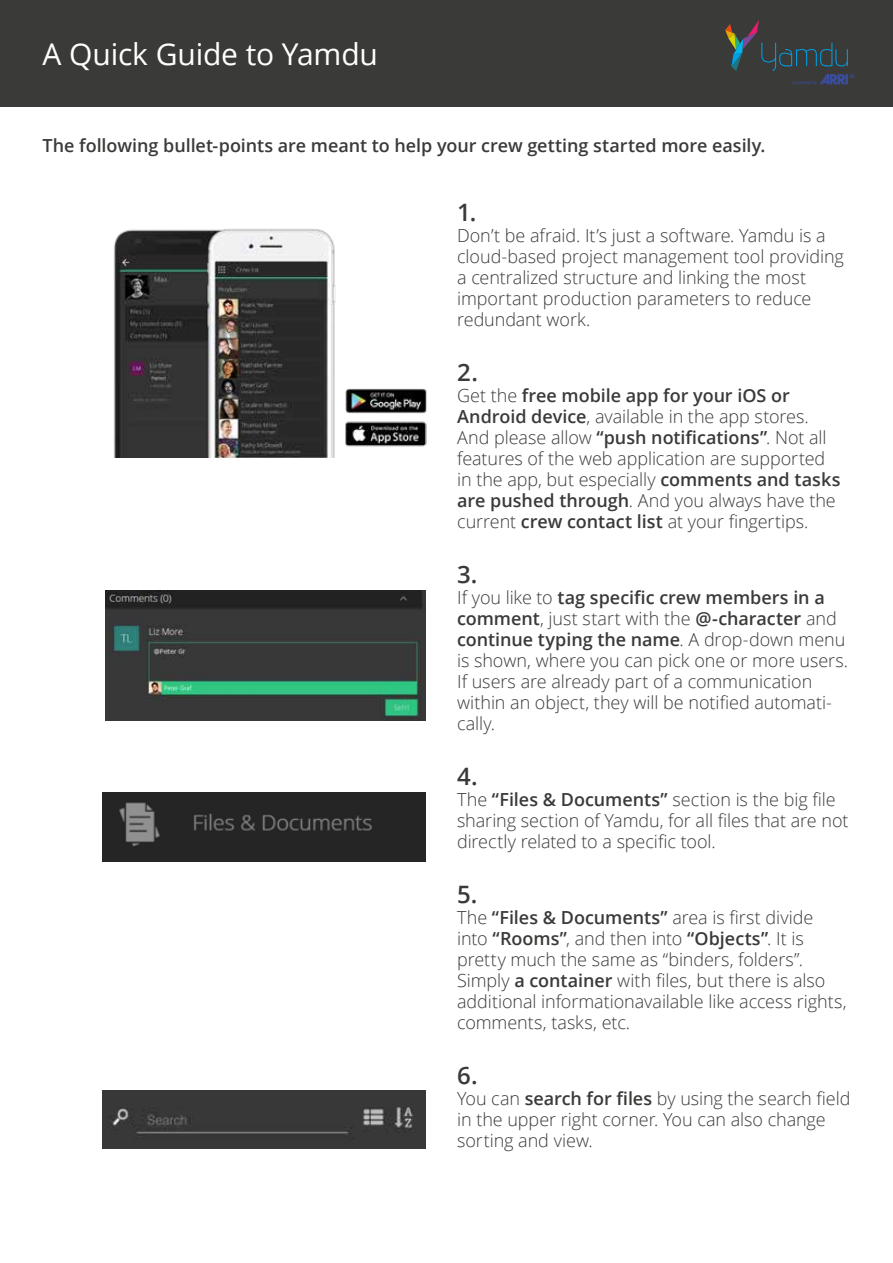
<style>
.page{position:relative;width:893px;height:1263px;background:#fff}
.page>*{position:absolute;margin:0;border:0;box-sizing:border-box;transform-origin:0 0}
.t1{font:30px "Open Sans";letter-spacing:-.01em;color:#fff}
.t2{font:600 24px "Open Sans";color:#3a3a39}
.t3{font:300 18px/21px "Open Sans";letter-spacing:-.005em;color:#3a3a39}
.t4{font:600 18px "Open Sans";letter-spacing:-.005em;color:#3a3a39}
.t5{font:4.95px "Myriad Pro";letter-spacing:-.005em;color:#3a4d9d}
.s1{font-weight:600}
</style>
<div class="page">
<img style="left:106px;top:590px;width:319px;height:130px">
<img style="left:114px;top:228px;width:313px;height:230px">
<img style="left:103px;top:792px;width:322px;height:69px">
<img style="left:103px;top:1091px;width:322px;height:58px">
<div style="left:0;top:0;width:893px;height:106px;background:#3a3a39"></div>
<svg style="left:725px;top:20px;width:129px;height:64px"></svg>
<h1 class="t1" style="left:43px;top:34px;width:337px">A Quick Guide to Yamdu</h1>
<p class="t4" style="left:43px;top:133px;width:724px">The following bullet-points are meant to help your crew getting started more easily.</p>
<p class="t5" style="left:793px;top:80px;width:26px">powered by</p>
<h2 class="t2" style="left:457px;top:196px;width:21px">1.</h2>
<p class="t3" style="left:457px;top:225px;width:388px">Don’t be afraid. It’s just a software. Yamdu is a cloud-based project management tool providing a centralized structure and linking the most important production parameters to reduce redundant work.</p>
<h2 class="t2" style="left:457px;top:356px;width:22px">2.</h2>
<p class="t3" style="left:457px;top:385px;width:385px">Get the <span class="s1">free mobile app for your iOS or Android device</span>, available in the app stores.<br>And please allow <span class="s1">“push notifications”</span>. Not all features of the web application are supported in the app, but especially <span class="s1">comments and tasks are pushed through</span>. And you always have the current <span class="s1">crew contact list</span> at your fingertips.</p>
<h2 class="t2" style="left:457px;top:558px;width:22px">3.</h2>
<p class="t3" style="left:457px;top:587px;width:393px">If you like to <span class="s1">tag specific crew members in a comment</span>, just start with the <span class="s1">@-character</span> and <span class="s1">continue typing the name</span>. A drop-down menu is shown, where you can pick one or more users.<br>If users are already part of a communication within an object, they will be notified automati&shy;cally.</p>
<h2 class="t2" style="left:457px;top:760px;width:22px">4.</h2>
<p class="t3" style="left:457px;top:789px;width:393px">The <span class="s1">“Files &amp; Documents”</span> section is the big file sharing section of Yamdu, for all files that are not directly related to a specific tool.</p>
<h2 class="t2" style="left:457px;top:878px;width:22px">5.</h2>
<p class="t3" style="left:457px;top:907px;width:391px">The <span class="s1">“Files &amp; Documents”</span> area is first divide into <span class="s1">“Rooms”</span>, and then into <span class="s1">“Objects”</span>. It is pretty much the same as “binders, folders”.<br>Simply <span class="s1">a container</span> with files, but there is also additional informationavailable like access rights, comments, tasks, etc.</p>
<h2 class="t2" style="left:457px;top:1059px;width:22px">6.</h2>
<p class="t3" style="left:457px;top:1088px;width:395px">You can <span class="s1">search for files</span> by using the search field in the upper right corner. You can also change sorting and view.</p>
</div>
